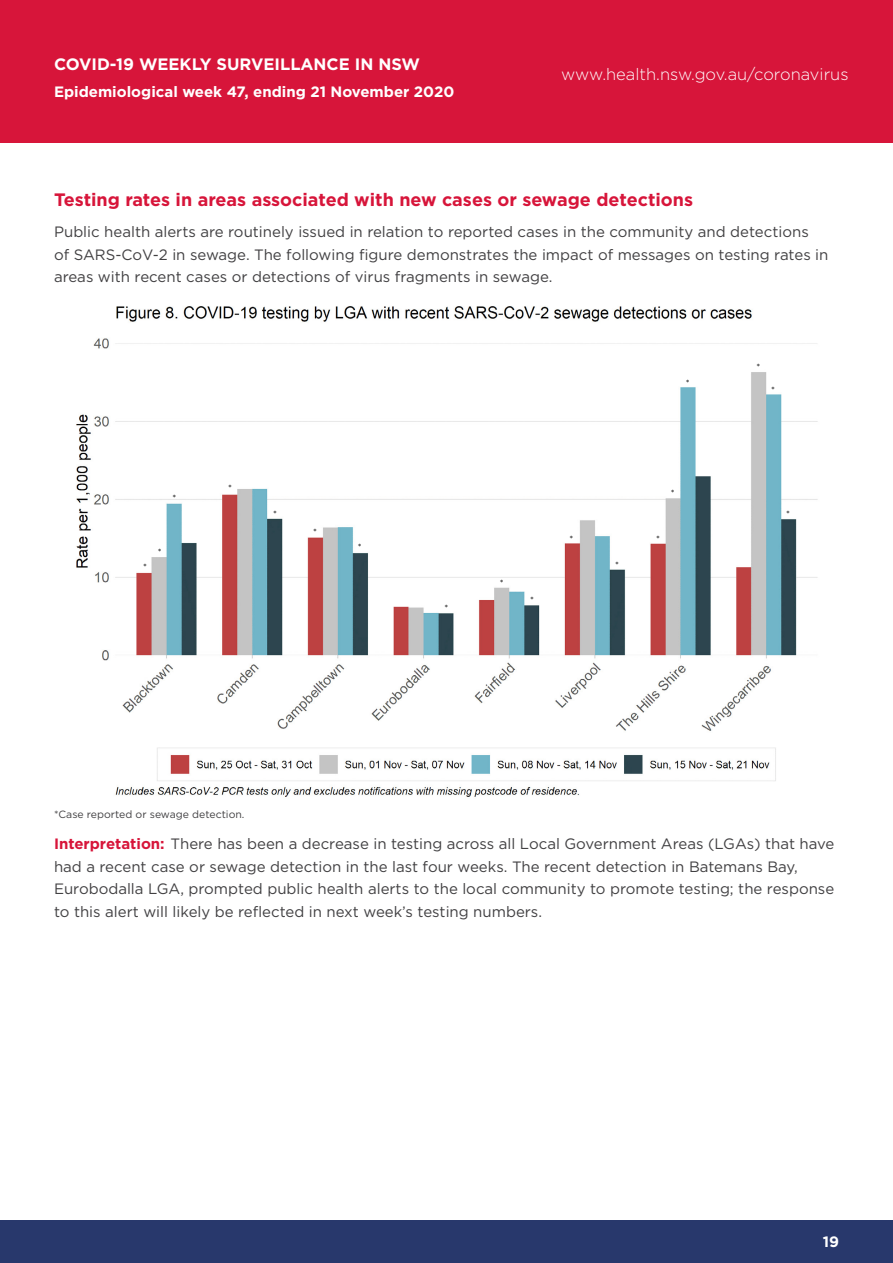
<style>
.page{position:relative;width:893px;height:1263px;background:#fff}
.page>*{position:absolute;margin:0;border:0;box-sizing:border-box;transform-origin:0 0}
.t1{font:700 18px "Gotham";color:#d7153a}
.t2{font:300 16.5px "Gotham";color:#fff}
.t3{font:700 16.5px "Gotham";color:#fff}
.t4{font:15px/22.5px "Gotham";color:#414042}
.t5{font:700 15px "Gotham";color:#fff}
.t6{font:10.5px "Gotham";color:#414042}
.t7{font:9px "Gotham";color:#000}
.s1{font-weight:700;color:#d7153a}
</style>
<div class="page">
<div style="left:0;top:0;width:893px;height:143px;background:#d7153a"></div>
<div style="left:0;top:1220px;width:893px;height:43px;background:#28386c"></div>
<img style="left:76px;top:306px;width:742px;height:491px">
<p class="t3" style="left:54px;top:55px;width:368px">COVID-19 WEEKLY SURVEILLANCE IN NSW</p>
<p class="t5" style="left:54px;top:83px;width:402px">Epidemiological week 47, ending 21 November 2020</p>
<p class="t2" style="left:561px;top:65px;width:289px">www.health.nsw.gov.au/coronavirus</p>
<p class="t1" style="left:54px;top:189px;width:641px">Testing rates in areas associated with new cases or sewage detections</p>
<p class="t4" style="left:54px;top:221px;width:776px">Public health alerts are routinely issued in relation to reported cases in the community and detections<br>of SARS-CoV-2 in sewage. The following figure demonstrates the impact of messages on testing rates in areas with recent cases or detections of virus fragments in sewage.</p>
<p class="t7" style="left:172px;top:493px;width:5px">*</p>
<p class="t7" style="left:143px;top:562px;width:5px">*</p>
<p class="t7" style="left:158px;top:546px;width:5px">*</p>
<p class="t7" style="left:228px;top:483px;width:5px">*</p>
<p class="t7" style="left:273px;top:509px;width:5px">*</p>
<p class="t7" style="left:313px;top:527px;width:5px">*</p>
<p class="t7" style="left:358px;top:542px;width:5px">*</p>
<p class="t7" style="left:445px;top:603px;width:5px">*</p>
<p class="t7" style="left:500px;top:578px;width:5px">*</p>
<p class="t7" style="left:530px;top:594px;width:5px">*</p>
<p class="t7" style="left:569px;top:534px;width:5px">*</p>
<p class="t7" style="left:686px;top:378px;width:5px">*</p>
<p class="t7" style="left:615px;top:560px;width:5px">*</p>
<p class="t7" style="left:671px;top:488px;width:5px">*</p>
<p class="t7" style="left:656px;top:534px;width:5px">*</p>
<p class="t7" style="left:757px;top:362px;width:5px">*</p>
<p class="t7" style="left:771px;top:385px;width:5px">*</p>
<p class="t7" style="left:786px;top:509px;width:5px">*</p>
<p class="t6" style="left:54px;top:808px;width:192px">*Case reported or sewage detection.</p>
<p class="t4" style="left:54px;top:833px;width:782px"><span class="s1">Interpretation:</span> There has been a decrease in testing across all Local Government Areas (LGAs) that have had a recent case or sewage detection in the last four weeks. The recent detection in Batemans Bay, Eurobodalla LGA, prompted public health alerts to the local community to promote testing; the response to this alert will likely be reflected in next week’s testing numbers.</p>
<p class="t5" style="left:823px;top:1233px;width:18px">19</p>
</div>
